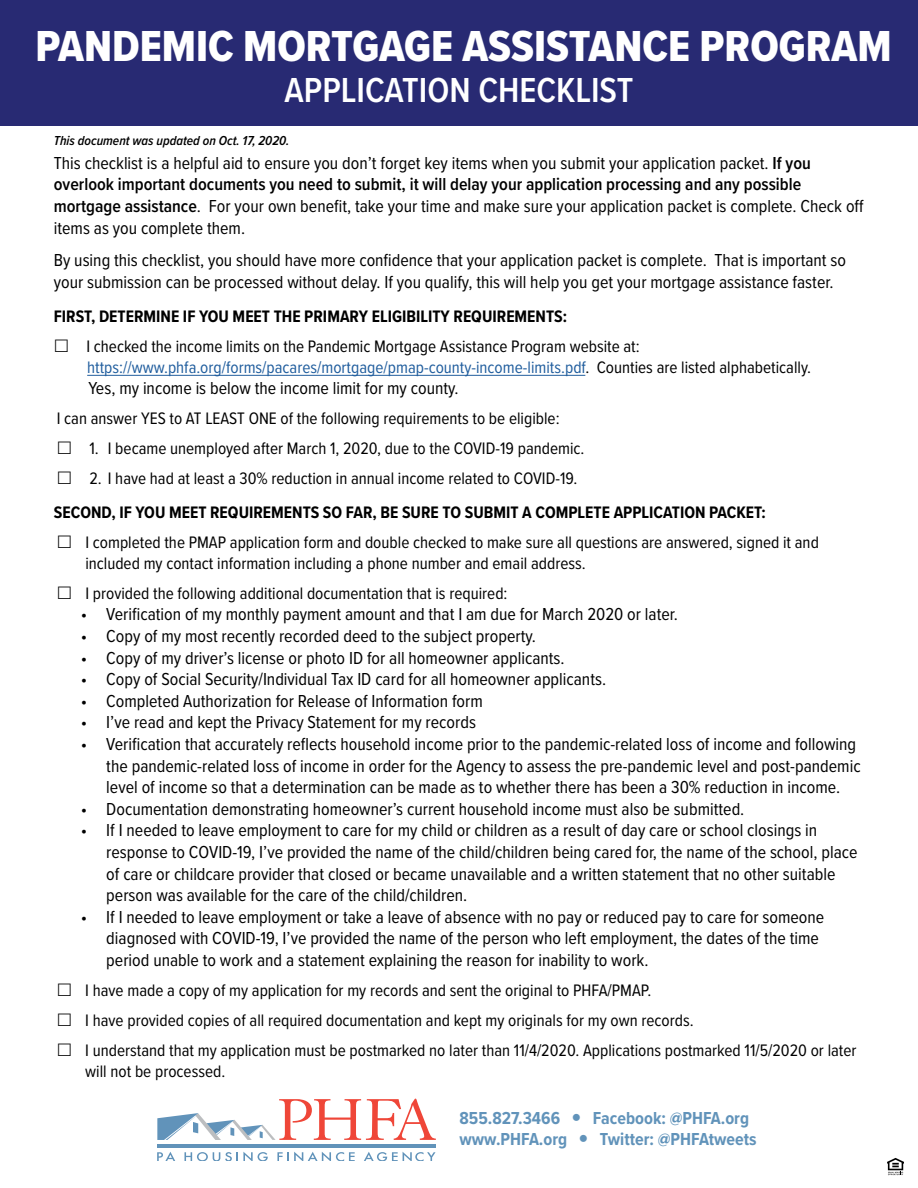
<style>
.page{position:relative;width:918px;height:1188px;background:#fff}
.page>*{position:absolute;margin:0;border:0;box-sizing:border-box;transform-origin:0 0}
.t1{font:45px "Proxima Nova Cond Extrabld";color:#fff}
.t2{font:600 36px "Proxima Nova Cond";color:#fff}
.t3{font:18px/21.6px "Proxima Nova Cond";color:#000}
.t4{font:700 18px "Proxima Nova Cond";color:#6193ba}
.t5{font:17.25px/20.7px "Proxima Nova Cond";color:#000}
.t6{font:700 17.25px "Proxima Nova Cond";color:#000}
.t7{font:italic 600 13.5px "Proxima Nova Cond";color:#000}
.s1{font-weight:600}
.s2{color:#215e9e}
</style>
<div class="page">
<svg style="left:157px;top:1152px;width:18px;height:9px"></svg>
<svg style="left:184px;top:1152px;width:84px;height:9px"></svg>
<svg style="left:277px;top:1152px;width:78px;height:9px"></svg>
<svg style="left:364px;top:1152px;width:72px;height:9px"></svg>
<svg style="left:157px;top:1099px;width:279px;height:41px"></svg>
<hr style="left:157px;top:1144px;width:279px;height:3px;background:#6193ba">
<svg style="left:887px;top:1158px;width:17px;height:17px"></svg>
<hr style="left:87px;top:375px;width:498px;height:1px;background:#215e9e">
<div style="left:0;top:0;width:918px;height:125px;background:#282a73"></div>
<h1 class="t1" style="left:36px;top:13px;width:858px">PANDEMIC MORTGAGE ASSISTANCE PROGRAM</h1>
<h2 class="t2" style="left:285px;top:64px;width:350px">APPLICATION CHECKLIST</h2>
<p class="t7" style="left:54px;top:130px;width:237px">This document was updated on Oct. 17, 2020.</p>
<p class="t3" style="left:54px;top:151px;width:812px">This checklist is a helpful aid to ensure you don’t forget key items when you submit your application packet. <span class="s1">If you overlook important documents you need to submit, it will delay your application processing and any possible mortgage assistance</span>. For your own benefit, take your time and make sure your application packet is complete. Check off items as you complete them.</p>
<p class="t3" style="left:54px;top:249px;width:794px">By using this checklist, you should have more confidence that your application packet is complete. That is important so your submission can be processed without delay. If you qualify, this will help you get your mortgage assistance faster.</p>
<p class="t6" style="left:54px;top:303px;width:515px">FIRST, DETERMINE IF YOU MEET THE PRIMARY ELIGIBILITY REQUIREMENTS:</p>
<p class="t5" style="left:86px;top:335px;width:726px">I checked the income limits on the Pandemic Mortgage Assistance Program website at: <span class="s2">https://www.phfa.org/forms/pacares/mortgage/pmap-county-income-limits.pdf</span>. Counties are listed alphabetically.</p>
<p class="t3" style="left:89px;top:377px;width:372px">Yes, my income is below the income limit for my county.</p>
<p class="t5" style="left:57px;top:407px;width:504px">I can answer YES to AT LEAST ONE of the following requirements to be eligible:</p>
<p class="t5" style="left:89px;top:437px;width:497px">1. I became unemployed after March 1, 2020, due to the COVID-19 pandemic.</p>
<p class="t5" style="left:89px;top:467px;width:490px">2. I have had at least a 30% reduction in annual income related to COVID-19.</p>
<p class="t6" style="left:54px;top:500px;width:714px">SECOND, IF YOU MEET REQUIREMENTS SO FAR, BE SURE TO SUBMIT A COMPLETE APPLICATION PACKET:</p>
<p class="t5" style="left:85px;top:531px;width:735px">I completed the PMAP application form and double checked to make sure all questions are answered, signed it and included my contact information including a phone number and email address.</p>
<p class="t5" style="left:85px;top:582px;width:424px">I provided the following additional documentation that is required:</p>
<p class="t3" style="left:81px;top:603px;width:599px">• Verification of my monthly payment amount and that I am due for March 2020 or later.</p>
<p class="t3" style="left:81px;top:624px;width:457px">• Copy of my most recently recorded deed to the subject property.</p>
<p class="t3" style="left:81px;top:646px;width:485px">• Copy of my driver’s license or photo ID for all homeowner applicants.</p>
<p class="t3" style="left:81px;top:668px;width:527px">• Copy of Social Security/Individual Tax ID card for all homeowner applicants.</p>
<p class="t3" style="left:81px;top:689px;width:404px">• Completed Authorization for Release of Information form</p>
<p class="t3" style="left:81px;top:711px;width:397px">• I’ve read and kept the Privacy Statement for my records</p>
<p class="t3" style="left:106px;top:732px;width:756px;text-indent:-26px">• Verification that accurately reflects household income prior to the pandemic-related loss of income and following the pandemic-related loss of income in order for the Agency to assess the pre-pandemic level and post-pandemic level of income so that a determination can be made as to whether there has been a 30% reduction in income.</p>
<p class="t3" style="left:81px;top:797px;width:665px">• Documentation demonstrating homeowner’s current household income must also be submitted.</p>
<p class="t3" style="left:106px;top:819px;width:753px;text-indent:-26px">• If I needed to leave employment to care for my child or children as a result of day care or school closings in response to COVID-19, I’ve provided the name of the child/children being cared for, the name of the school, place of care or childcare provider that closed or became unavailable and a written statement that no other suitable person was available for the care of the child/children.</p>
<p class="t3" style="left:106px;top:905px;width:720px;text-indent:-26px">• If I needed to leave employment or take a leave of absence with no pay or reduced pay to care for someone diagnosed with COVID-19, I’ve provided the name of the person who left employment, the dates of the time period unable to work and a statement explaining the reason for inability to work.</p>
<p class="t5" style="left:85px;top:975px;width:773px;line-height:30px">I have made a copy of my application for my records and sent the original to PHFA/PMAP.<br>I have provided copies of all required documentation and kept my originals for my own records.<br>I understand that my application must be postmarked no later than 11/4/2020. Applications postmarked 11/5/2020 or later</p>
<p class="t5" style="left:85px;top:1060px;width:142px">will not be processed.</p>
<p class="t4" style="left:460px;top:1104px;width:102px">855.827.3466</p>
<p class="t4" style="left:593px;top:1104px;width:158px">Facebook: @PHFA.org</p>
<p class="t4" style="left:460px;top:1126px;width:109px">www.PHFA.org</p>
<p class="t4" style="left:600px;top:1126px;width:158px">Twitter: @PHFAtweets</p>
</div>
